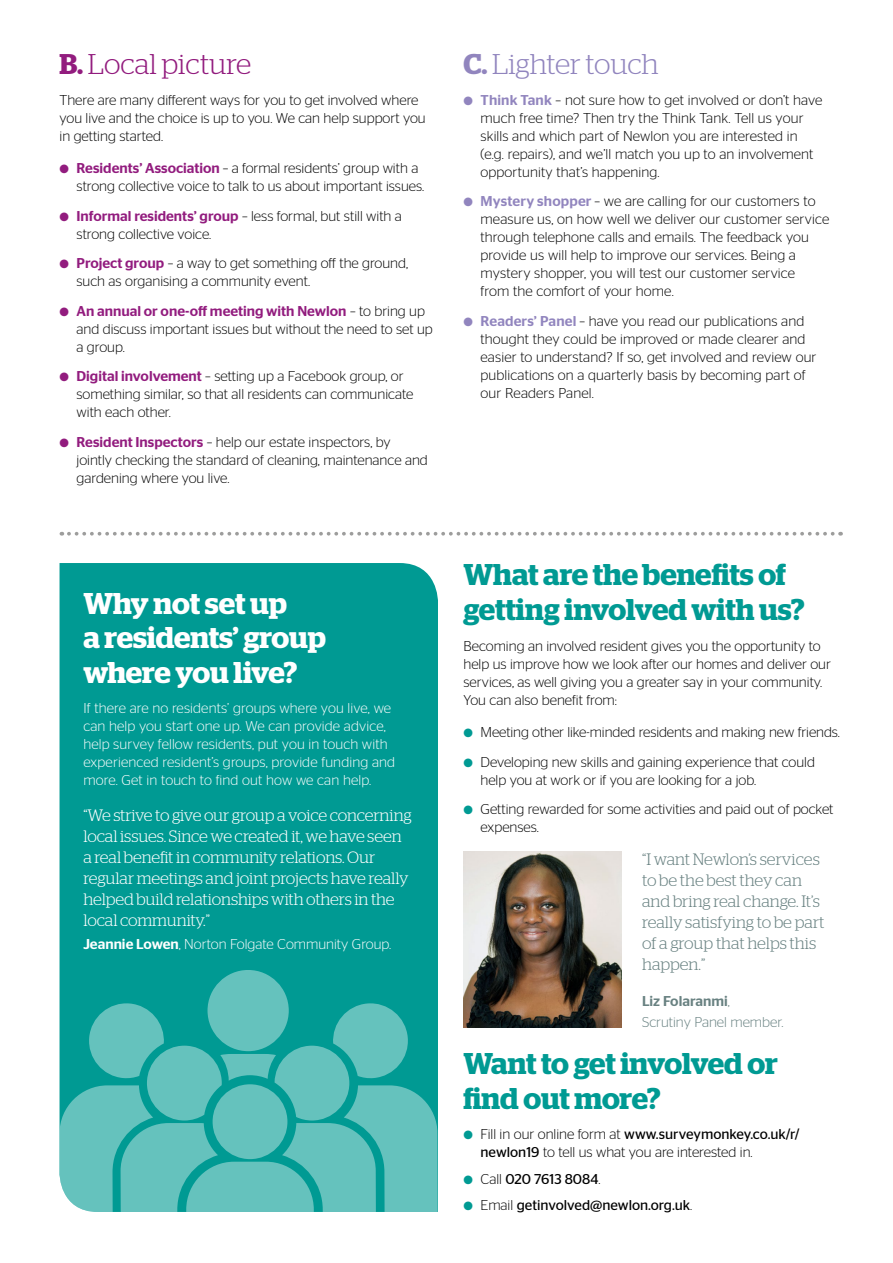
<style>
.page{position:relative;width:893px;height:1263px;background:#fff}
.page>*{position:absolute;margin:0;border:0;box-sizing:border-box;transform-origin:0 0}
.t1{font:600 30px/34.5px "Stag";letter-spacing:-.005em;color:#009a93}
.t2{font:600 30px/34.5px "Stag";letter-spacing:-.005em;color:#fff}
.t3{font:300 28.5px "Stag";color:#921c7e}
.t4{font:300 28.5px "Stag";letter-spacing:-.01em;color:#9185be}
.t5{font:300 16.5px/21px "Stag";letter-spacing:-.005em;color:#fff}
.t6{font:300 16.5px/21px "Stag";color:#688181}
.t7{font:300 14.25px/18px "Stag Sans";color:#000}
.t8{font:300 14.25px/18px "Stag Sans";letter-spacing:.01em;color:#fff}
.t9{font:14.25px "Stag Sans";color:#000}
.t10{font:300 14.25px/21px "Stag Sans";color:#688181}
.s1{font-weight:600}
.s2{color:#921c7e}
.s3{font-weight:500;color:#921c7e}
.s4{color:#9185be}
.s5{font-weight:500;color:#9185be}
.s6{font-weight:500}
.s7{color:#009a93}
.s8{font-weight:400}
.s9{font-weight:300}
</style>
<div class="page">
<svg style="left:69px;top:532px;width:772px;height:4px"></svg>
<img style="left:463px;top:851px;width:159px;height:176px">
<div style="left:60px;top:563px;width:378px;height:407px;background:#009a93"></div>
<svg style="left:60px;top:970px;width:378px;height:242px;background:#42b4ae"></svg>
<h2 class="t3" style="left:60px;top:48px;width:193px"><span class="s1">B.</span> Local picture</h2>
<p class="t7" style="left:60px;top:90px;width:368px">There are many different ways for you to get involved where you live and the choice is up to you. We can help support you in getting started.</p>
<p class="t7" style="left:77px;top:159px;width:349px;text-indent:-17px"><span class="s2">●</span> <span class="s3">Residents’ Association</span> – a formal residents’ group with a strong collective voice to talk to us about important issues.</p>
<p class="t7" style="left:77px;top:207px;width:327px;text-indent:-17px"><span class="s2">●</span> <span class="s3">Informal residents’ group</span> – less formal, but still with a strong collective voice.</p>
<p class="t7" style="left:77px;top:254px;width:333px;text-indent:-17px"><span class="s2">●</span> <span class="s3">Project group</span> – a way to get something off the ground, such as organising a community event.</p>
<p class="t7" style="left:77px;top:302px;width:358px;text-indent:-17px"><span class="s2">●</span> <span class="s3">An annual or one-off meeting with Newlon</span> – to bring up and discuss important issues but without the need to set up a group.</p>
<p class="t7" style="left:77px;top:367px;width:338px;text-indent:-17px"><span class="s2">●</span> <span class="s3">Digital involvement</span> – setting up a Facebook group, or something similar, so that all residents can communicate with each other.</p>
<p class="t7" style="left:77px;top:433px;width:353px;text-indent:-17px"><span class="s2">●</span> <span class="s3">Resident Inspectors</span> – help our estate inspectors, by jointly checking the standard of cleaning, maintenance and gardening where you live.</p>
<h2 class="t4" style="left:463px;top:48px;width:197px"><span class="s1">C.</span> Lighter touch</h2>
<p class="t7" style="left:480px;top:90px;width:343px;text-indent:-17px"><span class="s4">●</span> <span class="s5">Think Tank</span> – not sure how to get involved or don’t have much free time? Then try the Think Tank. Tell us your skills and which part of Newlon you are interested in (e.g. repairs), and we’ll match you up to an involvement opportunity that’s happening.</p>
<p class="t7" style="left:480px;top:192px;width:350px;text-indent:-17px"><span class="s4">●</span> <span class="s5">Mystery shopper</span> – we are calling for our customers to measure us, on how well we deliver our customer service through telephone calls and emails. The feedback you provide us will help to improve our services. Being a mystery shopper, you will test our customer service<br>from the comfort of your home.</p>
<p class="t7" style="left:480px;top:311px;width:337px;text-indent:-17px"><span class="s4">●</span> <span class="s5">Readers’ Panel</span> – have you read our publications and thought they could be improved or made clearer and easier to understand? If so, get involved and review our publications on a quarterly basis by becoming part of our Readers Panel.</p>
<h1 class="t2" style="left:83px;top:586px;width:244px">Why not set up<br>a residents’ group where you live?</h1>
<p class="t8" style="left:83px;top:699px;width:313px">If there are no residents’ groups where you live, we can help you start one up. We can provide advice, help survey fellow residents, put you in touch with experienced resident’s groups, provide funding and more. Get in touch to find out how we can help.</p>
<p class="t5" style="left:83px;top:805px;width:330px">“We strive to give our group a voice concerning local issues. Since we created it, we have seen a real benefit in community relations. Our regular meetings and joint projects have really helped build relationships with others in the local community.”</p>
<p class="t8" style="left:83px;top:934px;width:309px"><span class="s6">Jeannie Lowen</span>, Norton Folgate Community Group.</p>
<h1 class="t1" style="left:463px;top:557px;width:343px">What are the benefits of getting involved with us?</h1>
<p class="t7" style="left:463px;top:636px;width:369px">Becoming an involved resident gives you the opportunity to help us improve how we look after our homes and deliver our services, as well giving you a greater say in your community.<br>You can also benefit from:</p>
<p class="t7" style="left:463px;top:723px;width:378px"><span class="s7">●</span> Meeting other like-minded residents and making new friends.</p>
<p class="t7" style="left:480px;top:753px;width:336px;text-indent:-17px"><span class="s7">●</span> Developing new skills and gaining experience that could help you at work or if you are looking for a job.</p>
<p class="t7" style="left:480px;top:800px;width:355px;text-indent:-17px"><span class="s7">●</span> Getting rewarded for some activities and paid out of pocket expenses.</p>
<p class="t6" style="left:642px;top:848px;width:184px">“I want Newlon’s services to be the best they can and bring real change. It’s really satisfying to be part of a group that helps this happen.”</p>
<p class="t10" style="left:642px;top:990px;width:143px"><span class="s6">Liz Folaranmi</span>,<br>Scrutiny Panel member.</p>
<h1 class="t1" style="left:463px;top:1046px;width:316px">Want to get involved or find out more?</h1>
<p class="t7" style="left:480px;top:1125px;width:320px;text-indent:-17px"><span class="s7">●</span> Fill in our online form at <span class="s8">www.surveymonkey.co.uk/r/ newlon19</span> to tell us what you are interested in.</p>
<p class="t9" style="left:463px;top:1171px;width:138px"><span class="s7">●</span> <span class="s9">Call</span> 020 7613 8084<span class="s9">.</span></p>
<p class="t9" style="left:463px;top:1197px;width:230px"><span class="s7">●</span> <span class="s9">Email</span> getinvolved@newlon.org.uk<span class="s9">.</span></p>
</div>
